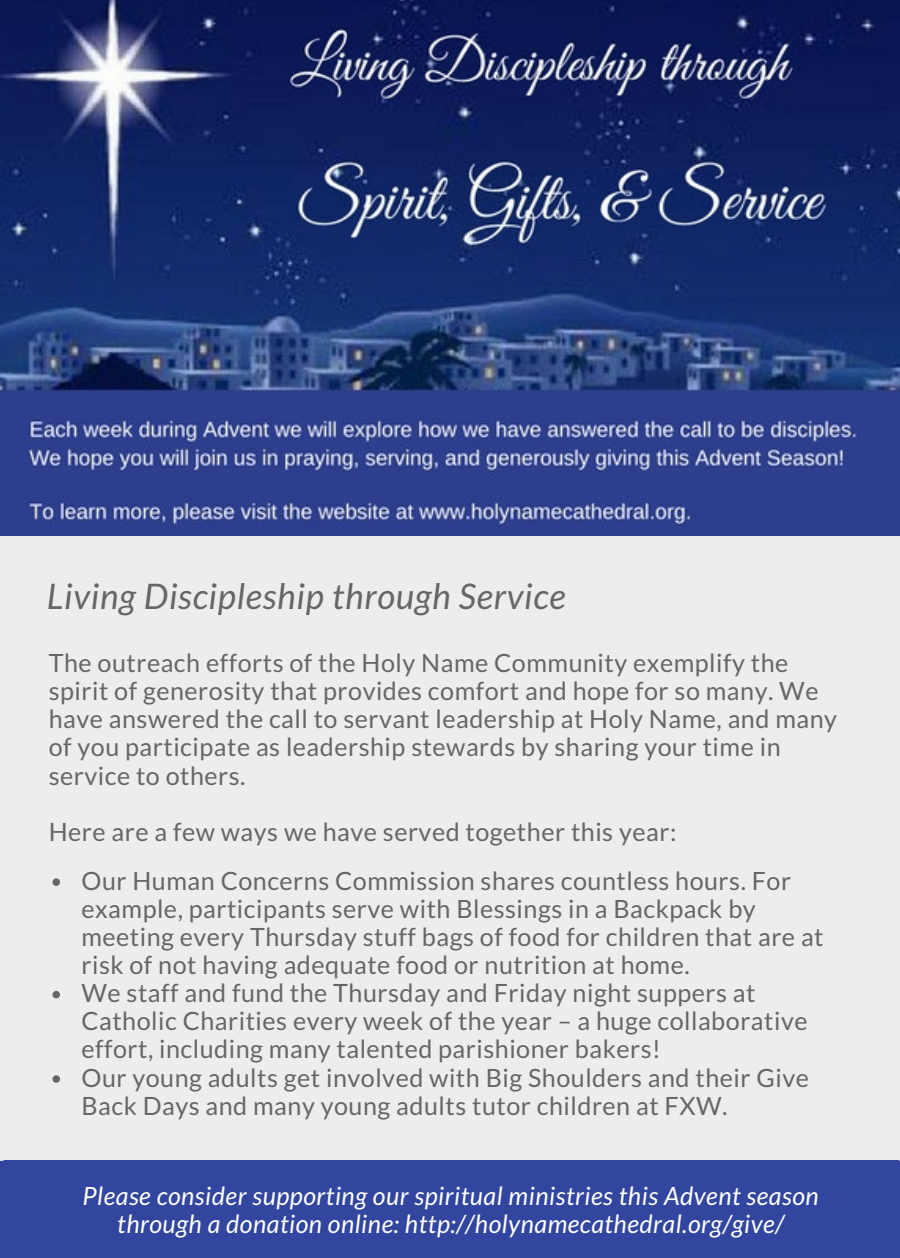
<style>
.page{position:relative;width:900px;height:1258px;background:#fff}
.page>*{position:absolute;margin:0;border:0;box-sizing:border-box;transform-origin:0 0}
.t1{font:italic 35.25px "Lato";letter-spacing:.02em;color:#666}
.t2{font:25.25px/28px "Lato";letter-spacing:.02em;color:#666}
.t3{font:italic 25.25px/28px "Lato";letter-spacing:.02em;color:#fff;text-align:center}
</style>
<div class="page">
<img style="left:0;top:0;width:900px;height:536px">
<div style="left:0;top:536px;width:900px;height:722px;background:#ededed"></div>
<svg style="left:52px;top:878px;width:8px;height:8px"></svg>
<svg style="left:52px;top:991px;width:8px;height:7px"></svg>
<svg style="left:52px;top:1075px;width:8px;height:7px"></svg>
<div style="left:0;top:1160px;width:900px;height:98px;background:#33469f"></div>
<h1 class="t1" style="left:47px;top:574px;width:520px">Living Discipleship through Service</h1>
<p class="t2" style="left:49px;top:648px;width:790px">The outreach efforts of the Holy Name Community exemplify the spirit of generosity that provides comfort and hope for so many. We have answered the call to servant leadership at Holy Name, and many of you participate as leadership stewards by sharing your time in service to others.</p>
<p class="t2" style="left:81px;top:806px;width:711px;line-height:48.8px;text-indent:-33px">Here are a few ways we have served together this year:<br>Our Human Concerns Commission shares countless hours. For</p>
<p class="t2" style="left:81px;top:894px;width:744px">example, participants serve with Blessings in a Backpack by meeting every Thursday stuff bags of food for children that are at risk of not having adequate food or nutrition at home.<br>We staff and fund the Thursday and Friday night suppers at Catholic Charities every week of the year – a huge collaborative effort, including many talented parishioner bakers!<br>Our young adults get involved with Big Shoulders and their Give Back Days and many young adults tutor children at FXW.</p>
<p class="t3" style="left:83px;top:1180px;width:738px">Please consider supporting our spiritual ministries this Advent season through a donation online: http://holynamecathedral.org/give/</p>
</div>
